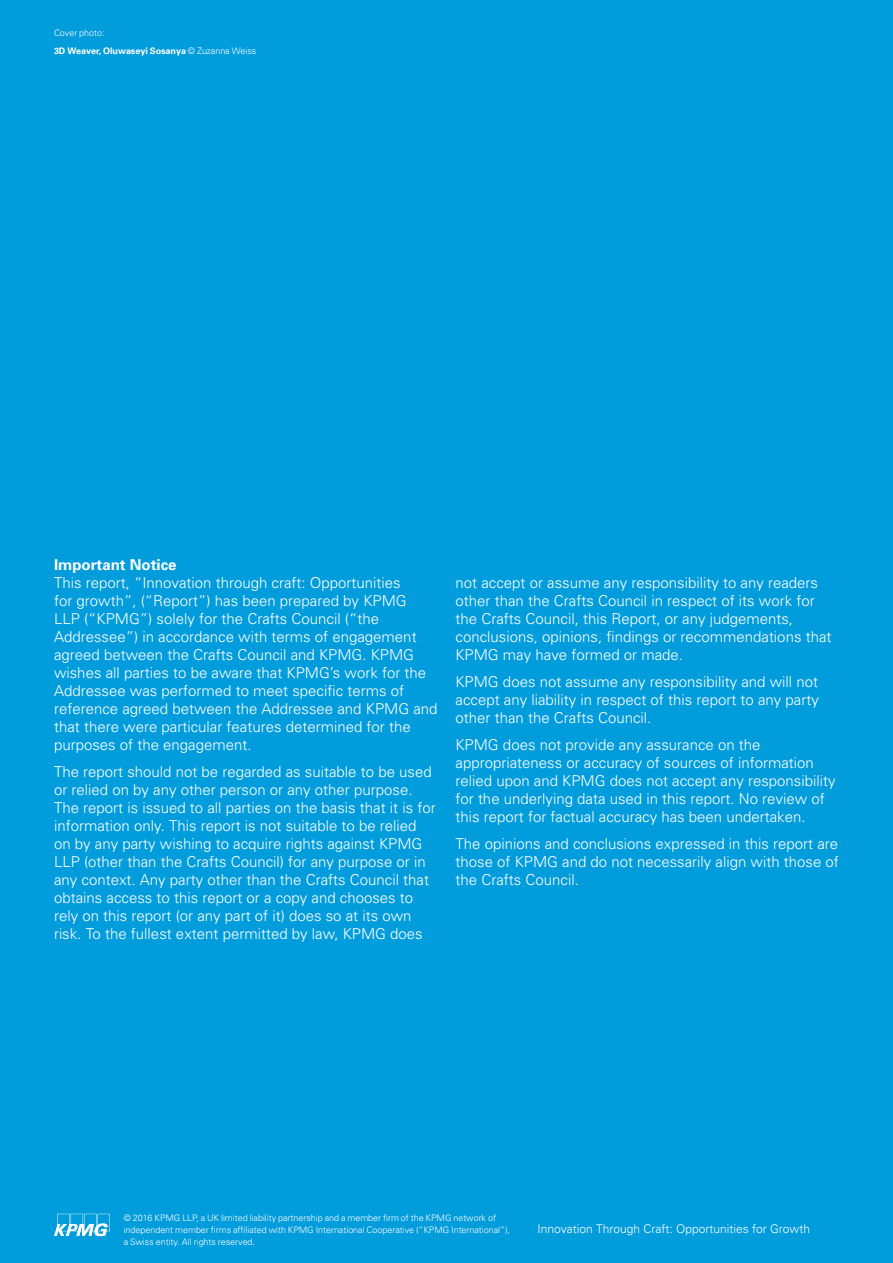
<style>
.page{position:relative;width:893px;height:1263px;background:#009cdc}
.page>*{position:absolute;margin:0;border:0;box-sizing:border-box;transform-origin:0 0}
.t1{font:300 15px/18px "Univers";color:#fff}
.t2{font:700 15px "Univers";color:#fff}
.t3{font:300 12px "Univers";color:#fff}
.t4{font:300 9px/12px "Univers";letter-spacing:-.005em;color:#fff}
.t5{font:700 9px/18px "Univers";letter-spacing:-.005em;color:#fff}
.s1{font-weight:300}
</style>
<div class="page">
<svg style="left:54px;top:1214px;width:56px;height:22px"></svg>
<p class="t5" style="left:54px;top:23px;width:204px"><span class="s1">Cover photo:<br></span>3D Weaver, Oluwaseyi Sosanya <span class="s1">© Zuzanna Weiss</span></p>
<p class="t2" style="left:54px;top:555px;width:124px">Important Notice</p>
<p class="t1" style="left:54px;top:574px;width:385px">This report, “Innovation through craft: Opportunities<br>for growth”, (“Report”) has been prepared by KPMG<br>LLP (“KPMG”) solely for the Crafts Council (“the Addressee”) in accordance with terms of engagement agreed between the Crafts Council and KPMG. KPMG wishes all parties to be aware that KPMG’s work for the Addressee was performed to meet specific terms of reference agreed between the Addressee and KPMG and that there were particular features determined for the purposes of the engagement.</p>
<p class="t1" style="left:54px;top:763px;width:383px">The report should not be regarded as suitable to be used or relied on by any other person or any other purpose.<br>The report is issued to all parties on the basis that it is for information only. This report is not suitable to be relied on by any party wishing to acquire rights against KPMG LLP (other than the Crafts Council) for any purpose or in any context. Any party other than the Crafts Council that obtains access to this report or a copy and chooses to rely on this report (or any part of it) does so at its own risk. To the fullest extent permitted by law, KPMG does</p>
<p class="t1" style="left:455px;top:574px;width:377px">not accept or assume any responsibility to any readers other than the Crafts Council in respect of its work for the Crafts Council, this Report, or any judgements, conclusions, opinions, findings or recommendations that KPMG may have formed or made.</p>
<p class="t1" style="left:455px;top:673px;width:365px;text-align:justify">KPMG does not assume any responsibility and will not accept any liability in respect of this report to any party other than the Crafts Council.</p>
<p class="t1" style="left:455px;top:736px;width:382px">KPMG does not provide any assurance on the appropriateness or accuracy of sources of information relied upon and KPMG does not accept any responsibility for the underlying data used in this report. No review of this report for factual accuracy has been undertaken.</p>
<p class="t1" style="left:455px;top:835px;width:385px;text-align:justify">The opinions and conclusions expressed in this report are those of KPMG and do not necessarily align with those of the Crafts Council.</p>
<p class="t4" style="left:124px;top:1211px;width:388px">© 2016 KPMG LLP, a UK limited liability partnership and a member firm of the KPMG network of independent member firms affiliated with KPMG International Cooperative (“KPMG International”), a Swiss entity. All rights reserved.</p>
<p class="t3" style="left:537px;top:1221px;width:274px">Innovation Through Craft: Opportunities for Growth</p>
</div>
